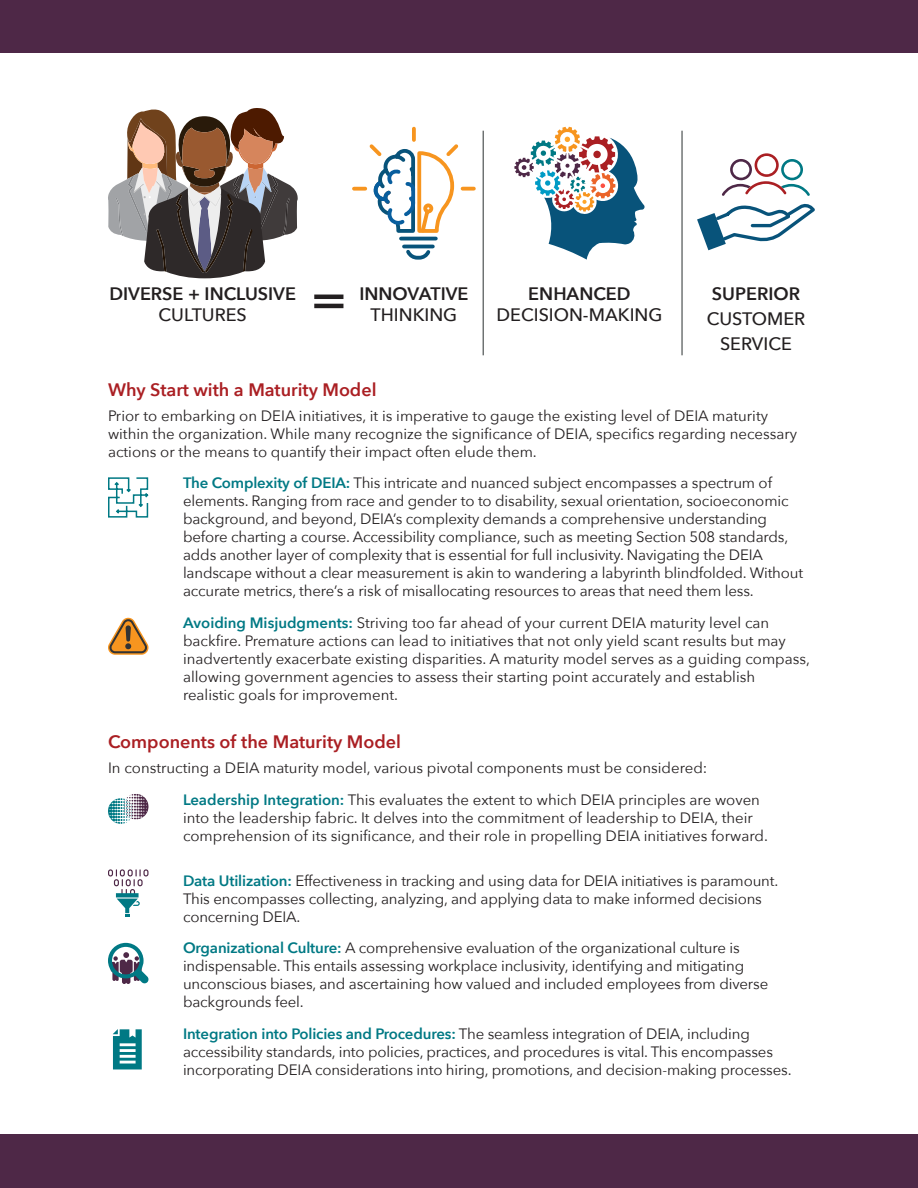
<style>
.page{position:relative;width:918px;height:1188px;background:#fff}
.page>*{position:absolute;margin:0;border:0;box-sizing:border-box;transform-origin:0 0}
.t1{font:600 18px "Avenir Next";color:#aa1f23}
.t2{font:500 18px/25.2px "Avenir Next";color:#231f20;text-align:center}
.t3{font:600 18px/21.6px "Avenir Next";color:#231f20;text-align:center}
.t4{font:15px/18px "Avenir Next";letter-spacing:-.01em;color:#231f20}
.s1{font-weight:500}
.s2{font-weight:600}
.s3{font-weight:600;color:#007984}
</style>
<div class="page">
<svg style="left:108px;top:108px;width:190px;height:170px"></svg>
<hr style="left:314px;top:295px;width:29px;height:4px;background:#231f20">
<hr style="left:314px;top:304px;width:29px;height:4px;background:#231f20">
<div style="left:0;top:0;width:918px;height:53px;background:#4e2847"></div>
<svg style="left:352px;top:126px;width:124px;height:134px"></svg>
<svg style="left:514px;top:127px;width:131px;height:133px"></svg>
<svg style="left:697px;top:153px;width:118px;height:97px"></svg>
<hr style="left:483px;top:131px;width:1px;height:224px;background:#2b3131">
<hr style="left:682px;top:131px;width:1px;height:224px;background:#2b3131">
<div style="left:0;top:1134px;width:918px;height:54px;background:#4e2847"></div>
<svg style="left:108px;top:477px;width:41px;height:41px"></svg>
<svg style="left:108px;top:618px;width:41px;height:37px"></svg>
<svg style="left:108px;top:794px;width:40px;height:30px"></svg>
<svg style="left:108px;top:869px;width:40px;height:47px"></svg>
<svg style="left:108px;top:943px;width:41px;height:41px"></svg>
<svg style="left:113px;top:1029px;width:29px;height:40px"></svg>
<p class="t3" style="left:109px;top:282px;width:188px">DIVERSE + INCLUSIVE<br><span class="s1">CULTURES</span></p>
<p class="t3" style="left:359px;top:282px;width:111px">INNOVATIVE<br><span class="s1">THINKING</span></p>
<p class="t2" style="left:497px;top:282px;width:167px;line-height:21.6px"><span class="s2">ENHANCED<br></span>DECISION-MAKING</p>
<p class="t2" style="left:707px;top:280px;width:100px"><span class="s2">SUPERIOR<br></span>CUSTOMER<br>SERVICE</p>
<h2 class="t1" style="left:108px;top:374px;width:270px">Why Start with a Maturity Model</h2>
<p class="t4" style="left:108px;top:406px;width:691px">Prior to embarking on DEIA initiatives, it is imperative to gauge the existing level of DEIA maturity within the organization. While many recognize the significance of DEIA, specifics regarding necessary actions or the means to quantify their impact often elude them.</p>
<p class="t4" style="left:183px;top:473px;width:622px"><span class="s3">The Complexity of DEIA:</span> This intricate and nuanced subject encompasses a spectrum of elements. Ranging from race and gender to to disability, sexual orientation, socioeconomic background, and beyond, DEIA’s complexity demands a comprehensive understanding before charting a course. Accessibility compliance, such as meeting Section 508 standards, adds another layer of complexity that is essential for full inclusivity. Navigating the DEIA landscape without a clear measurement is akin to wandering a labyrinth blindfolded. Without accurate metrics, there’s a risk of misallocating resources to areas that need them less.</p>
<p class="t4" style="left:183px;top:613px;width:629px"><span class="s3">Avoiding Misjudgments:</span> Striving too far ahead of your current DEIA maturity level can backfire. Premature actions can lead to initiatives that not only yield scant results but may inadvertently exacerbate existing disparities. A maturity model serves as a guiding compass, allowing government agencies to assess their starting point accurately and establish realistic goals for improvement.</p>
<h2 class="t1" style="left:108px;top:727px;width:295px">Components of the Maturity Model</h2>
<p class="t4" style="left:108px;top:758px;width:601px">In constructing a DEIA maturity model, various pivotal components must be considered:</p>
<p class="t4" style="left:183px;top:790px;width:586px"><span class="s3">Leadership Integration:</span> This evaluates the extent to which DEIA principles are woven into the leadership fabric. It delves into the commitment of leadership to DEIA, their comprehension of its significance, and their role in propelling DEIA initiatives forward.</p>
<p class="t4" style="left:183px;top:871px;width:597px"><span class="s3">Data Utilization:</span> Effectiveness in tracking and using data for DEIA initiatives is paramount.<br>This encompasses collecting, analyzing, and applying data to make informed decisions concerning DEIA.</p>
<p class="t4" style="left:183px;top:938px;width:587px"><span class="s3">Organizational Culture:</span> A comprehensive evaluation of the organizational culture is indispensable. This entails assessing workplace inclusivity, identifying and mitigating unconscious biases, and ascertaining how valued and included employees from diverse backgrounds feel.</p>
<p class="t4" style="left:183px;top:1024px;width:610px"><span class="s3">Integration into Policies and Procedures:</span> The seamless integration of DEIA, including accessibility standards, into policies, practices, and procedures is vital. This encompasses incorporating DEIA considerations into hiring, promotions, and decision-making processes.</p>
</div>
